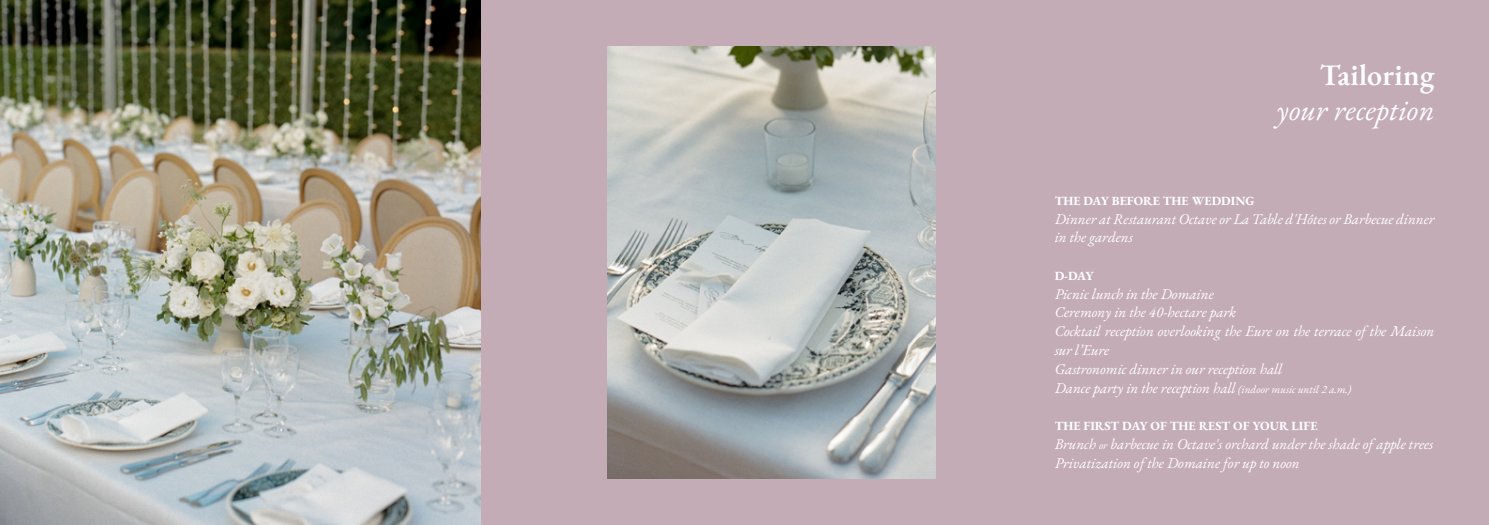
<style>
.page{position:relative;width:1489px;height:525px;background:#fff}
.page>*{position:absolute;margin:0;border:0;box-sizing:border-box;transform-origin:0 0}
.t1{font:italic 30px "EB Garamond";letter-spacing:.01em;color:#fff}
.t2{font:600 30px "EB Garamond";letter-spacing:.01em;color:#fff}
.t3{font:italic 15px/18.8px "EB Garamond";color:#fff}
.t4{font:700 12.5px "EB Garamond";color:#fff}
.s1{font-size:11.25px}
</style>
<div class="page">
<div style="left:480px;top:0;width:1008px;height:524px;background:#c4acb7"></div>
<img style="left:607px;top:46px;width:328px;height:432px">
<img style="left:0;top:0;width:480px;height:524px">
<h1 class="t2" style="left:1319px;top:56px;width:116px">Tailoring</h1>
<h1 class="t1" style="left:1276px;top:91px;width:159px">your reception</h1>
<p class="t4" style="left:1054px;top:192px;width:201px">THE DAY BEFORE THE WEDDING</p>
<p class="t3" style="left:1054px;top:209px;width:381px">Dinner at Restaurant Octave or La Table d'Hôtes or Barbecue dinner in the gardens</p>
<p class="t4" style="left:1054px;top:267px;width:40px">D-DAY</p>
<p class="t3" style="left:1054px;top:284px;width:381px">Picnic lunch in the Domaine<br>Ceremony in the 40-hectare park<br>Cocktail reception overlooking the Eure on the terrace of the Maison sur l’Eure<br>Gastronomic dinner in our reception hall<br>Dance party in the reception hall <span class="s1">(indoor music until 2 a.m.)</span></p>
<p class="t4" style="left:1054px;top:417px;width:264px">THE FIRST DAY OF THE REST OF YOUR LIFE</p>
<p class="t3" style="left:1054px;top:434px;width:380px">Brunch <span class="s1">or</span> barbecue in Octave's orchard under the shade of apple trees<br>Privatization of the Domaine for up to noon</p>
</div>
